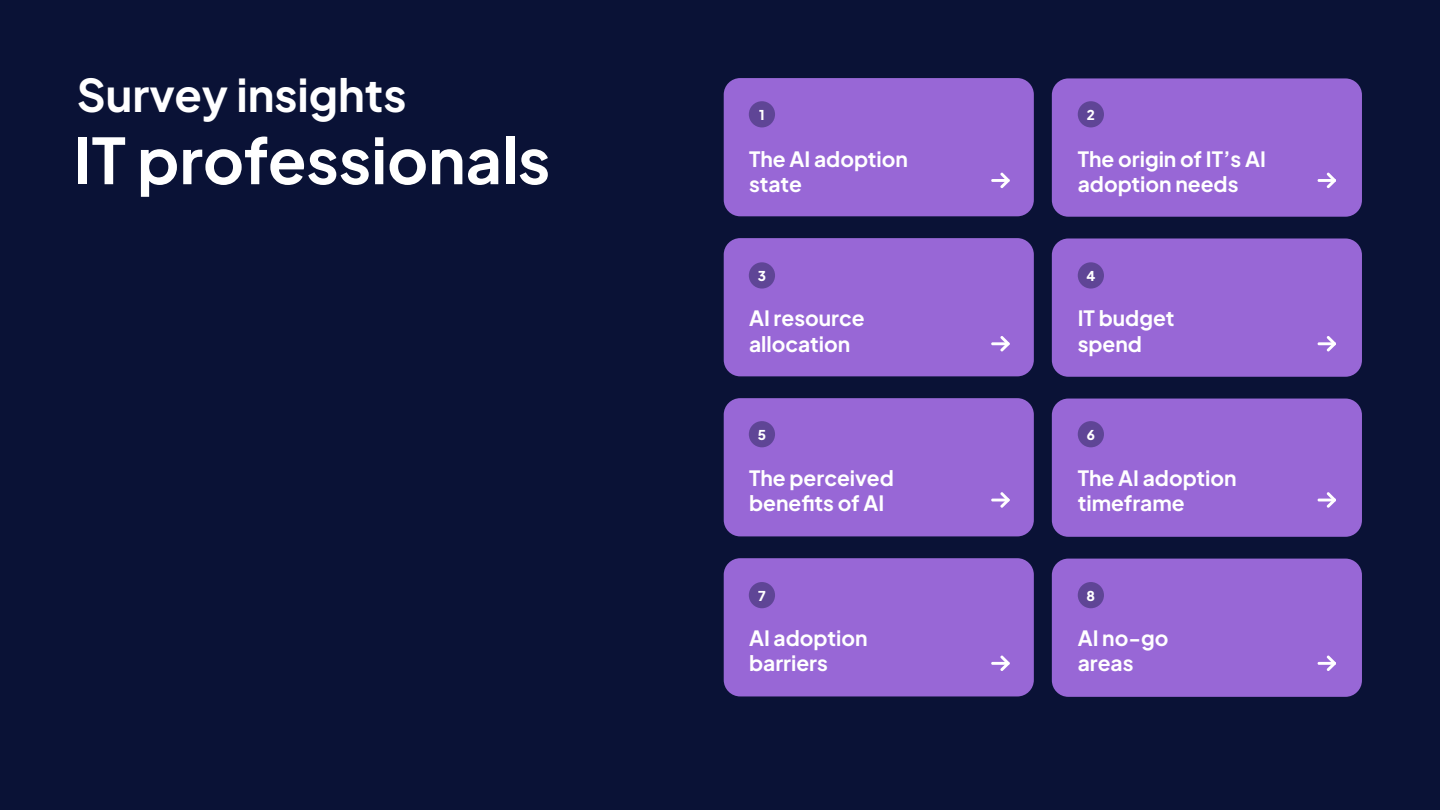
<style>
.page{position:relative;width:1440px;height:810px;background:#0a1236}
.page>*{position:absolute;margin:0;border:0;box-sizing:border-box;transform-origin:0 0}
.t1{font:700 63px "Plus Jakarta Sans";color:#fff}
.t2{font:700 45px "Plus Jakarta Sans";color:#fff}
.t3{font:700 21px/25.2px "Plus Jakarta Sans";color:#fff}
.t4{font:800 13.5px "Plus Jakarta Sans";color:#fff}
</style>
<div class="page">
<div style="left:724px;top:78px;width:310px;height:138px;background:#9867d6;border-radius:16px"></div>
<div style="left:724px;top:398px;width:310px;height:138px;background:#9867d6;border-radius:16px"></div>
<div style="left:724px;top:238px;width:310px;height:138px;background:#9867d6;border-radius:16px"></div>
<div style="left:724px;top:558px;width:310px;height:138px;background:#9867d6;border-radius:16px"></div>
<div style="left:1052px;top:78px;width:310px;height:139px;background:#9867d6;border-radius:16px"></div>
<div style="left:1052px;top:399px;width:310px;height:138px;background:#9867d6;border-radius:16px"></div>
<div style="left:1052px;top:238px;width:310px;height:139px;background:#9867d6;border-radius:16px"></div>
<div style="left:1052px;top:559px;width:310px;height:138px;background:#9867d6;border-radius:16px"></div>
<div style="left:749px;top:101px;width:26px;height:26px;background:#5f4596;border-radius:50%"></div>
<div style="left:1078px;top:101px;width:26px;height:26px;background:#5f4596;border-radius:50%"></div>
<div style="left:749px;top:262px;width:26px;height:27px;background:#5f4596;border-radius:50%"></div>
<div style="left:1078px;top:262px;width:26px;height:27px;background:#5f4596;border-radius:50%"></div>
<div style="left:749px;top:421px;width:26px;height:26px;background:#5f4596;border-radius:50%"></div>
<div style="left:1078px;top:421px;width:26px;height:26px;background:#5f4596;border-radius:50%"></div>
<div style="left:749px;top:582px;width:26px;height:26px;background:#5f4596;border-radius:50%"></div>
<div style="left:1078px;top:582px;width:26px;height:26px;background:#5f4596;border-radius:50%"></div>
<svg style="left:991px;top:172px;width:19px;height:16px"></svg>
<svg style="left:1317px;top:172px;width:19px;height:17px"></svg>
<svg style="left:991px;top:492px;width:19px;height:16px"></svg>
<svg style="left:1317px;top:492px;width:19px;height:16px"></svg>
<svg style="left:991px;top:336px;width:19px;height:16px"></svg>
<svg style="left:1317px;top:336px;width:19px;height:16px"></svg>
<svg style="left:991px;top:655px;width:19px;height:16px"></svg>
<svg style="left:1317px;top:655px;width:19px;height:16px"></svg>
<p class="t2" style="left:77px;top:55px;width:331px">Survey insights</p>
<p class="t1" style="left:74px;top:104px;width:478px">IT professionals</p>
<p class="t4" style="left:759px;top:102px;width:7px">1</p>
<p class="t4" style="left:1087px;top:102px;width:10px">2</p>
<p class="t3" style="left:749px;top:143px;width:160px">The AI adoption</p>
<p class="t3" style="left:749px;top:169px;width:54px">state</p>
<p class="t3" style="left:1078px;top:143px;width:190px">The origin of IT’s AI adoption needs</p>
<p class="t4" style="left:758px;top:263px;width:10px">3</p>
<p class="t4" style="left:1086px;top:263px;width:10px">4</p>
<p class="t3" style="left:749px;top:303px;width:117px">AI resource</p>
<p class="t3" style="left:749px;top:328px;width:103px">allocation</p>
<p class="t3" style="left:1078px;top:303px;width:98px">IT budget</p>
<p class="t3" style="left:1078px;top:328px;width:66px">spend</p>
<p class="t4" style="left:758px;top:422px;width:10px">5</p>
<p class="t4" style="left:1087px;top:422px;width:10px">6</p>
<p class="t3" style="left:749px;top:463px;width:146px">The perceived benefits of AI</p>
<p class="t3" style="left:1078px;top:463px;width:160px">The AI adoption timeframe</p>
<p class="t4" style="left:758px;top:583px;width:9px">7</p>
<p class="t4" style="left:1087px;top:583px;width:10px">8</p>
<p class="t3" style="left:749px;top:623px;width:120px">AI adoption</p>
<p class="t3" style="left:749px;top:648px;width:80px">barriers</p>
<p class="t3" style="left:1078px;top:623px;width:92px">AI no-go areas</p>
</div>
